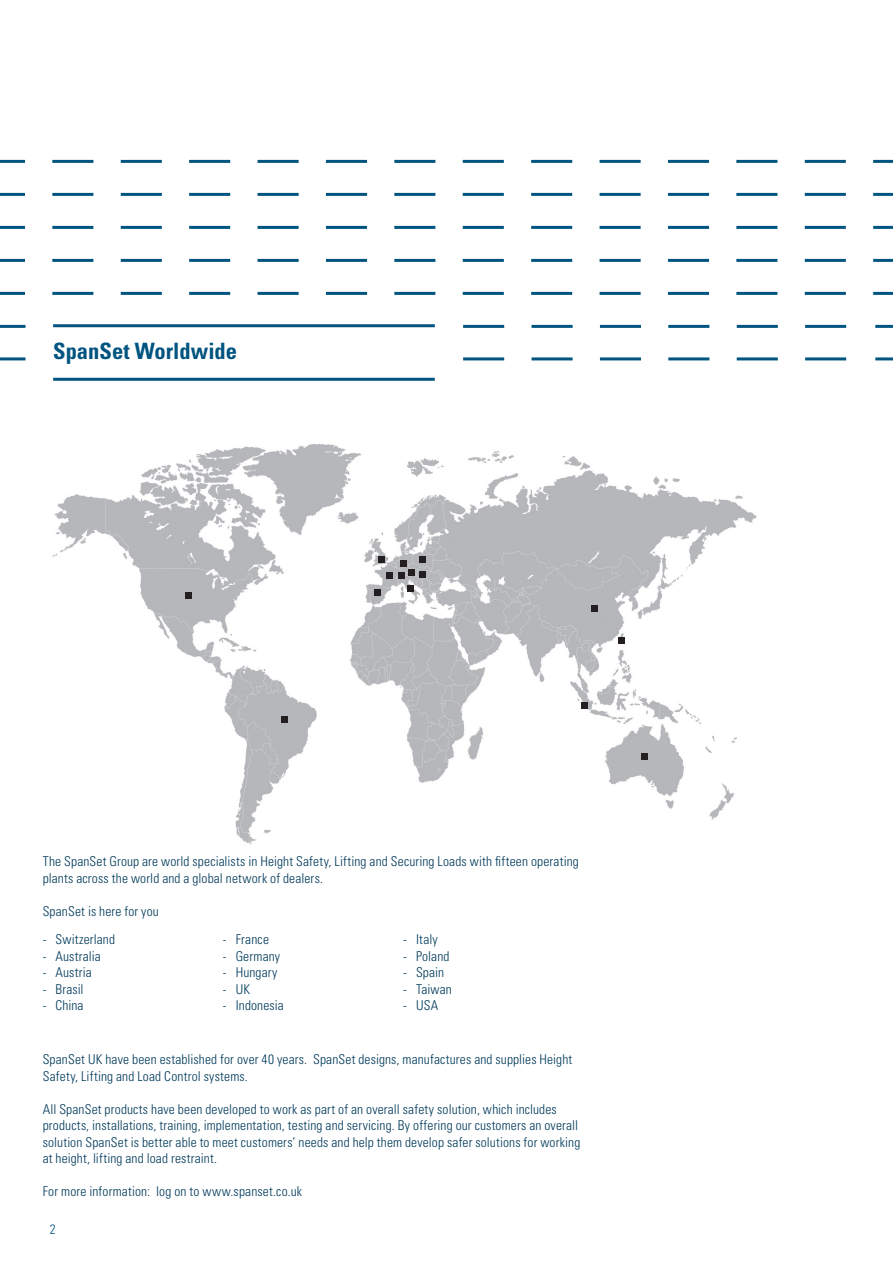
<style>
.page{position:relative;width:893px;height:1263px;background:#fff}
.page>*{position:absolute;margin:0;border:0;box-sizing:border-box;transform-origin:0 0}
.t1{font:700 condensed 22.5px "Univers LT Std";color:#005480}
.t2{font:300 condensed 13.5px/16.5px "Univers LT Std";letter-spacing:.01em;color:#003a5b}
.t3{font:300 condensed 13.5px "Univers";color:#005480}
</style>
<div class="page">
<img style="left:52px;top:444px;width:705px;height:401px">
<div style="left:407px;top:586px;width:7px;height:6px;background:#231f20"></div>
<div style="left:401px;top:560px;width:6px;height:7px;background:#231f20"></div>
<div style="left:419px;top:557px;width:7px;height:6px;background:#231f20"></div>
<svg style="left:378px;top:556px;width:6px;height:6px"></svg>
<div style="left:386px;top:573px;width:7px;height:6px;background:#231f20"></div>
<svg style="left:374px;top:590px;width:6px;height:6px"></svg>
<svg style="left:642px;top:753px;width:6px;height:6px"></svg>
<div style="left:408px;top:569px;width:6px;height:7px;background:#231f20"></div>
<svg style="left:398px;top:573px;width:6px;height:6px"></svg>
<svg style="left:282px;top:716px;width:6px;height:6px"></svg>
<div style="left:185px;top:592px;width:7px;height:7px;background:#231f20"></div>
<svg style="left:582px;top:703px;width:6px;height:6px"></svg>
<div style="left:618px;top:637px;width:7px;height:6px;background:#231f20"></div>
<svg style="left:420px;top:571px;width:6px;height:6px"></svg>
<div style="left:591px;top:606px;width:7px;height:6px;background:#231f20"></div>
<svg style="left:0;top:160px;width:893px;height:3px"></svg>
<svg style="left:0;top:193px;width:893px;height:3px"></svg>
<svg style="left:0;top:226px;width:893px;height:3px"></svg>
<svg style="left:0;top:292px;width:893px;height:3px"></svg>
<svg style="left:0;top:259px;width:893px;height:3px"></svg>
<svg style="left:463px;top:325px;width:383px;height:3px"></svg>
<svg style="left:463px;top:357px;width:383px;height:3px"></svg>
<svg style="left:0;top:357px;width:26px;height:3px"></svg>
<svg style="left:875px;top:357px;width:18px;height:3px"></svg>
<hr style="left:53px;top:324px;width:382px;height:3px;background:#005480">
<hr style="left:53px;top:378px;width:382px;height:3px;background:#005480">
<svg style="left:0;top:325px;width:26px;height:3px"></svg>
<svg style="left:875px;top:325px;width:18px;height:3px"></svg>
<h1 class="t1" style="left:53px;top:342px;width:185px">SpanSet Worldwide</h1>
<p class="t2" style="left:43px;top:854px;width:538px">The SpanSet Group are world specialists in Height Safety, Lifting and Securing Loads with fifteen operating plants across the world and a global network of dealers.</p>
<p class="t2" style="left:43px;top:903px;width:118px">SpanSet is here for you</p>
<p class="t2" style="left:43px;top:932px;width:74px">- Switzerland</p>
<p class="t2" style="left:43px;top:948px;width:59px">- Australia</p>
<p class="t2" style="left:43px;top:965px;width:51px">- Austria</p>
<p class="t2" style="left:43px;top:981px;width:42px">- Brasil</p>
<p class="t2" style="left:43px;top:998px;width:42px">- China</p>
<p class="t2" style="left:223px;top:932px;width:48px">- France</p>
<p class="t2" style="left:223px;top:948px;width:59px">- Germany</p>
<p class="t2" style="left:223px;top:965px;width:56px">- Hungary</p>
<p class="t2" style="left:223px;top:981px;width:29px">- UK</p>
<p class="t2" style="left:223px;top:998px;width:62px">- Indonesia</p>
<p class="t2" style="left:403px;top:932px;width:36px">- Italy</p>
<p class="t2" style="left:403px;top:948px;width:48px">- Poland</p>
<p class="t2" style="left:403px;top:965px;width:42px">- Spain</p>
<p class="t2" style="left:403px;top:981px;width:50px">- Taiwan</p>
<p class="t2" style="left:403px;top:998px;width:37px">- USA</p>
<p class="t2" style="left:43px;top:1052px;width:531px">SpanSet UK have been established for over 40 years. SpanSet designs, manufactures and supplies Height<br>Safety, Lifting and Load Control systems.</p>
<p class="t2" style="left:43px;top:1101px;width:539px">All SpanSet products have been developed to work as part of an overall safety solution, which includes products, installations, training, implementation, testing and servicing. By offering our customers an overall solution SpanSet is better able to meet customers’ needs and help them develop safer solutions for working at height, lifting and load restraint.</p>
<p class="t2" style="left:43px;top:1184px;width:261px">For more information: log on to www.spanset.co.uk</p>
<p class="t3" style="left:50px;top:1224px;width:7px">2</p>
</div>
